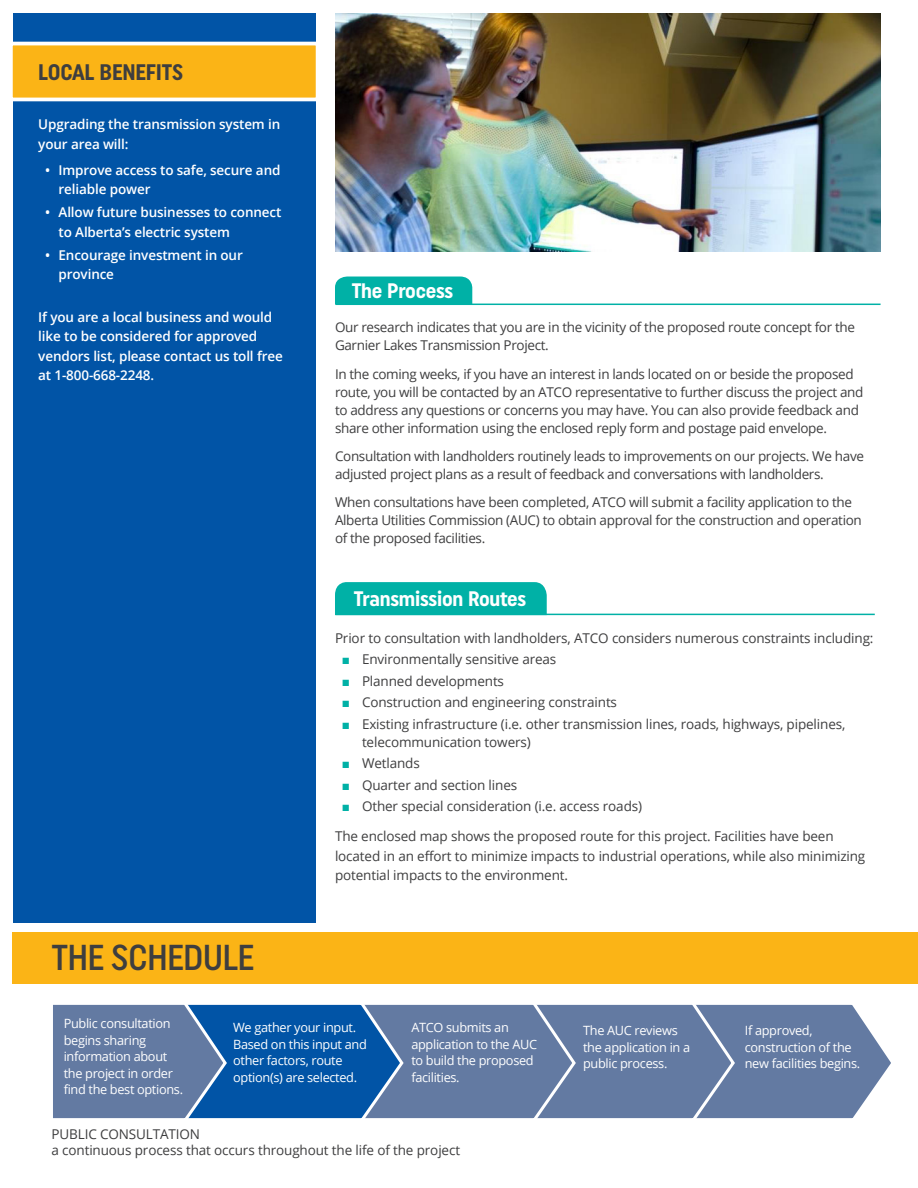
<style>
.page{position:relative;width:918px;height:1188px;background:#fff}
.page>*{position:absolute;margin:0;border:0;box-sizing:border-box;transform-origin:0 0}
.t1{font:500 condensed 36px "Uniform";letter-spacing:-.025em;color:#3e3e3f}
.t2{font:700 condensed 22.5px "Uniform";letter-spacing:-.01em;color:#3e3e3f}
.t3{font:700 condensed 21px "Uniform";letter-spacing:-.01em;color:#fff}
.bodytext{font:13.5px/18px "Open Sans";letter-spacing:-.025em;color:#3e3e3f}
.bodytext_-_reverse{font:600 13.5px/19.5px "Open Sans";letter-spacing:-.01em;color:#fff}
.bodytext-2{font:12.75px/16.5px "Open Sans";letter-spacing:-.025em;color:#fff}
.s1{font-family:"Arial";color:#00b1a6}
</style>
<div class="page">
<img style="left:336px;top:14px;width:545px;height:238px">
<div style="left:13px;top:14px;width:303px;height:909px;background:#0154a6"></div>
<div style="left:9px;top:42px;width:311px;height:59px;background:#fbb416;border:4px solid #fff"></div>
<hr style="left:335px;top:304px;width:546px;height:1px;background:#00b1a6">
<div style="left:335px;top:277px;width:137px;height:27px;background:#00b1a6"></div>
<div style="left:13px;top:932px;width:905px;height:51px;background:#fbb416"></div>
<svg style="left:53px;top:1004px;width:838px;height:115px;background:#5779a7"></svg>
<div style="left:335px;top:582px;width:212px;height:33px;background:#00b1a6"></div>
<hr style="left:336px;top:614px;width:539px;height:1px;background:#00b1a6">
<h2 class="t2" style="left:38px;top:58px;width:146px">LOCAL BENEFITS</h2>
<p class="bodytext_-_reverse" style="left:38px;top:114px;width:244px">Upgrading the transmission system in your area will:</p>
<p class="bodytext_-_reverse" style="left:59px;top:160px;width:223px;text-indent:-13px">• Improve access to safe, secure and reliable power</p>
<p class="bodytext_-_reverse" style="left:59px;top:202px;width:224px;text-indent:-13px">• Allow future businesses to connect to Alberta’s electric system</p>
<p class="bodytext_-_reverse" style="left:59px;top:245px;width:186px;text-indent:-13px">• Encourage investment in our province</p>
<p class="bodytext_-_reverse" style="left:38px;top:307px;width:246px">If you are a local business and would like to be considered for approved vendors list, please contact us toll free at 1-800-668-2248.</p>
<p class="bodytext" style="left:335px;top:318px;width:522px">Our research indicates that you are in the vicinity of the proposed route concept for the<br>Garnier Lakes Transmission Project.</p>
<h2 class="t3" style="left:352px;top:278px;width:103px">The Process</h2>
<p class="bodytext" style="left:335px;top:364px;width:530px">In the coming weeks, if you have an interest in lands located on or beside the proposed route, you will be contacted by an ATCO representative to further discuss the project and to address any questions or concerns you may have. You can also provide feedback and share other information using the enclosed reply form and postage paid envelope.</p>
<p class="bodytext" style="left:335px;top:447px;width:530px">Consultation with landholders routinely leads to improvements on our projects. We have adjusted project plans as a result of feedback and conversations with landholders.</p>
<p class="bodytext" style="left:335px;top:493px;width:528px">When consultations have been completed, ATCO will submit a facility application to the<br>Alberta Utilities Commission (AUC) to obtain approval for the construction and operation of the proposed facilities.</p>
<h2 class="t3" style="left:354px;top:587px;width:174px">Transmission Routes</h2>
<h1 class="t1" style="left:52px;top:936px;width:204px">THE SCHEDULE</h1>
<p class="bodytext" style="left:335px;top:628px;width:540px">Prior to consultation with landholders, ATCO considers numerous constraints including:</p>
<p class="bodytext" style="left:342px;top:650px;width:216px"><span class="s1">■</span> Environmentally sensitive areas</p>
<p class="bodytext" style="left:342px;top:672px;width:164px"><span class="s1">■</span> Planned developments</p>
<p class="bodytext" style="left:342px;top:693px;width:277px"><span class="s1">■</span> Construction and engineering constraints</p>
<p class="bodytext" style="left:362px;top:715px;width:485px;text-indent:-20px"><span class="s1">■</span> Existing infrastructure (i.e. other transmission lines, roads, highways, pipelines, telecommunication towers)</p>
<p class="bodytext" style="left:342px;top:754px;width:80px"><span class="s1">■</span> Wetlands</p>
<p class="bodytext" style="left:342px;top:776px;width:177px"><span class="s1">■</span> Quarter and section lines</p>
<p class="bodytext" style="left:342px;top:797px;width:302px"><span class="s1">■</span> Other special consideration (i.e. access roads)</p>
<p class="bodytext" style="left:335px;top:826px;width:532px;line-height:19.5px">The enclosed map shows the proposed route for this project. Facilities have been located in an effort to minimize impacts to industrial operations, while also minimizing potential impacts to the environment.</p>
<p class="bodytext-2" style="left:64px;top:1015px;width:121px">Public consultation begins sharing information about the project in order find the best options.</p>
<p class="bodytext-2" style="left:233px;top:1019px;width:135px">We gather your input.<br>Based on this input and other factors, route option(s) are selected.</p>
<p class="bodytext-2" style="left:411px;top:1019px;width:127px">ATCO submits an application to the AUC to build the proposed facilities.</p>
<p class="bodytext-2" style="left:583px;top:1022px;width:109px">The AUC reviews the application in a public process.</p>
<p class="bodytext-2" style="left:745px;top:1022px;width:117px">If approved, construction of the new facilities begins.</p>
<p class="bodytext" style="left:52px;top:1124px;width:150px">PUBLIC CONSULTATION</p>
<p class="bodytext" style="left:52px;top:1141px;width:410px">a continuous process that occurs throughout the life of the project</p>
</div>
